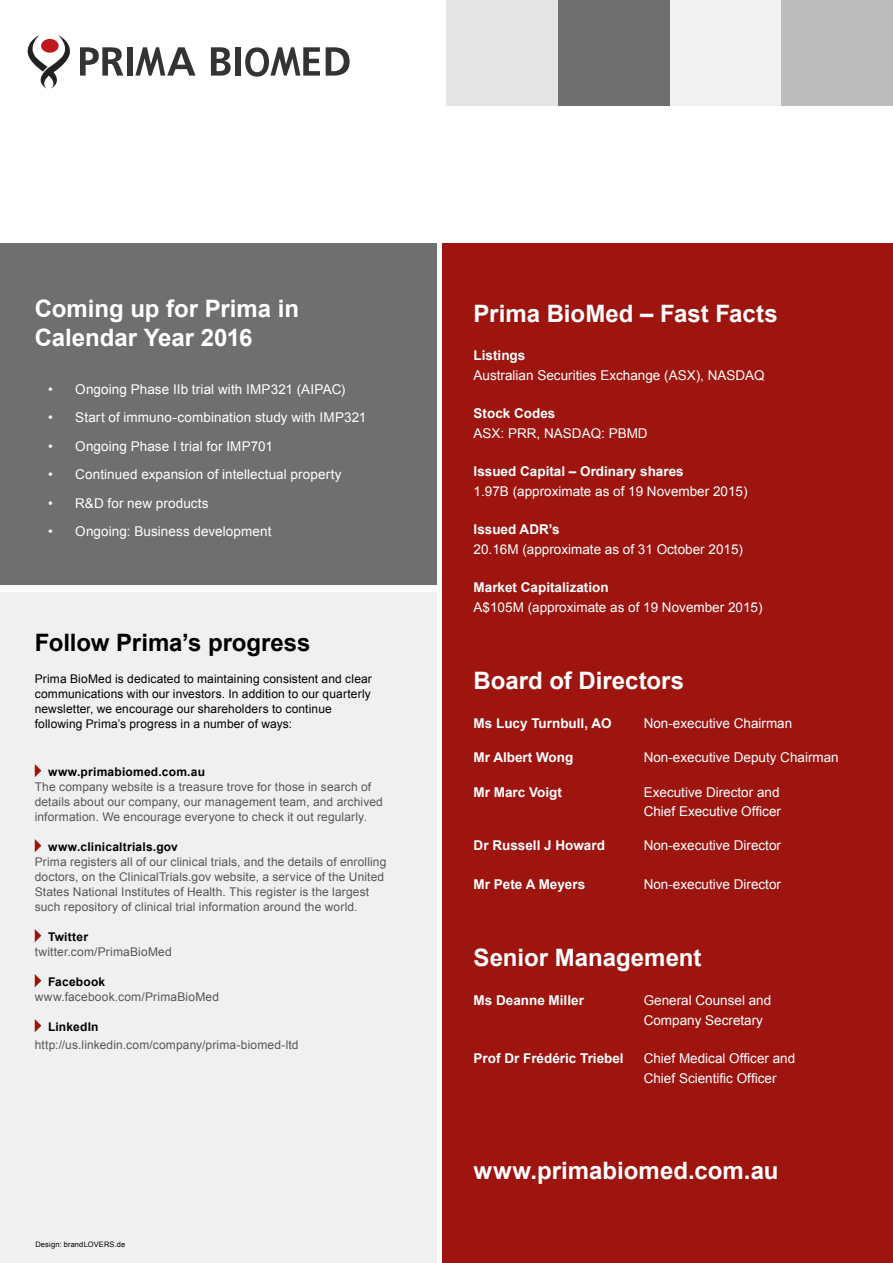
<style>
.page{position:relative;width:893px;height:1263px;background:#fff}
.page>*{position:absolute;margin:0;border:0;box-sizing:border-box;transform-origin:0 0}
.t1{font:700 24px/28.8px "Arial";color:#fff}
.t2{font:700 24px "Arial";color:#000}
.t3{font:13.5px/19.4px "Arial";color:#fff}
.t4{font:700 13.5px "Arial";color:#fff}
.t5{font:12px/15px "Arial";letter-spacing:.01em;color:#575756}
.t6{font:12px/15px "Arial";letter-spacing:.01em;color:#000}
.t7{font:700 12px "Arial";letter-spacing:.02em;color:#000}
.t8{font:7.5px "Arial";letter-spacing:.02em;color:#000}
</style>
<div class="page">
<div style="left:0;top:592px;width:436px;height:671px;background:#f0f0f0"></div>
<div style="left:443px;top:243px;width:450px;height:1020px;background:#9e1510"></div>
<svg style="left:35px;top:764px;width:6px;height:13px"></svg>
<svg style="left:35px;top:839px;width:6px;height:13px"></svg>
<svg style="left:35px;top:929px;width:6px;height:13px"></svg>
<svg style="left:35px;top:974px;width:6px;height:13px"></svg>
<svg style="left:35px;top:1019px;width:6px;height:13px"></svg>
<div style="left:0;top:243px;width:436px;height:342px;background:#706f6f"></div>
<div style="left:670px;top:0;width:111px;height:105px;background:#f2f2f2"></div>
<div style="left:558px;top:0;width:112px;height:105px;background:#706f6f"></div>
<div style="left:446px;top:0;width:112px;height:105px;background:#e5e5e5"></div>
<div style="left:781px;top:0;width:112px;height:105px;background:#bcbcbc"></div>
<svg style="left:28px;top:35px;width:42px;height:54px"></svg>
<svg style="left:80px;top:47px;width:43px;height:29px"></svg>
<div style="left:127px;top:47px;width:6px;height:29px;background:#333334"></div>
<svg style="left:135px;top:47px;width:61px;height:29px"></svg>
<svg style="left:211px;top:47px;width:20px;height:29px"></svg>
<div style="left:235px;top:47px;width:6px;height:29px;background:#333334"></div>
<svg style="left:326px;top:47px;width:24px;height:29px"></svg>
<svg style="left:245px;top:47px;width:75px;height:30px"></svg>
<h1 class="t1" style="left:35px;top:295px;width:266px">Coming up for Prima in<br>Calendar Year 2016</h1>
<p class="t3" style="left:48px;top:379px;width:299px">• Ongoing Phase IIb trial with IMP321 (AIPAC)</p>
<p class="t3" style="left:48px;top:408px;width:320px">• Start of immuno-combination study with IMP321</p>
<p class="t3" style="left:48px;top:436px;width:226px">• Ongoing Phase I trial for IMP701</p>
<p class="t3" style="left:48px;top:465px;width:295px">• Continued expansion of intellectual property</p>
<p class="t3" style="left:48px;top:493px;width:162px">• R&amp;D for new products</p>
<p class="t3" style="left:48px;top:522px;width:225px">• Ongoing: Business development</p>
<h1 class="t2" style="left:35px;top:627px;width:277px">Follow Prima’s progress</h1>
<p class="t6" style="left:35px;top:672px;width:339px">Prima BioMed is dedicated to maintaining consistent and clear communications with our investors. In addition to our quarterly newsletter, we encourage our shareholders to continue following Prima’s progress in a number of ways:</p>
<p class="t7" style="left:48px;top:763px;width:159px">www.primabiomed.com.au</p>
<p class="t5" style="left:35px;top:779px;width:350px">The company website is a treasure trove for those in search of details about our company, our management team, and archived information. We encourage everyone to check it out regularly.</p>
<p class="t7" style="left:48px;top:838px;width:131px">www.clinicaltrials.gov</p>
<p class="t5" style="left:35px;top:854px;width:353px">Prima registers all of our clinical trials, and the details of enrolling doctors, on the ClinicalTrials.gov website, a service of the United States National Institutes of Health. This register is the largest such repository of clinical trial information around the world.</p>
<p class="t7" style="left:48px;top:928px;width:42px">Twitter</p>
<p class="t5" style="left:35px;top:944px;width:139px">twitter.com/PrimaBioMed</p>
<p class="t7" style="left:48px;top:973px;width:59px">Facebook</p>
<p class="t5" style="left:35px;top:989px;width:186px">www.facebook.com/PrimaBioMed</p>
<p class="t7" style="left:48px;top:1018px;width:52px">LinkedIn</p>
<p class="t5" style="left:35px;top:1037px;width:265px">http://us.linkedin.com/company/prima-biomed-ltd</p>
<p class="t8" style="left:35px;top:1239px;width:91px">Design: brandLOVERS.de</p>
<h1 class="t1" style="left:474px;top:299px;width:306px">Prima BioMed – Fast Facts</h1>
<p class="t4" style="left:474px;top:346px;width:53px">Listings</p>
<p class="t3" style="left:474px;top:365px;width:293px">Australian Securities Exchange (ASX), NASDAQ</p>
<p class="t4" style="left:474px;top:404px;width:83px">Stock Codes</p>
<p class="t3" style="left:474px;top:423px;width:176px">ASX: PRR, NASDAQ: PBMD</p>
<p class="t4" style="left:474px;top:463px;width:212px">Issued Capital – Ordinary shares</p>
<p class="t3" style="left:474px;top:481px;width:275px">1.97B (approximate as of 19 November 2015)</p>
<p class="t4" style="left:474px;top:521px;width:88px">Issued ADR’s</p>
<p class="t3" style="left:474px;top:539px;width:271px">20.16M (approximate as of 31 October 2015)</p>
<p class="t4" style="left:474px;top:579px;width:137px">Market Capitalization</p>
<p class="t3" style="left:474px;top:597px;width:290px">A$105M (approximate as of 19 November 2015)</p>
<h1 class="t1" style="left:474px;top:667px;width:212px">Board of Directors</h1>
<p class="t4" style="left:474px;top:714px;width:139px">Ms Lucy Turnbull, AO</p>
<p class="t3" style="left:644px;top:714px;width:150px">Non-executive Chairman</p>
<p class="t4" style="left:474px;top:748px;width:101px">Mr Albert Wong</p>
<p class="t3" style="left:644px;top:748px;width:197px">Non-executive Deputy Chairman</p>
<p class="t4" style="left:474px;top:783px;width:90px">Mr Marc Voigt</p>
<p class="t3" style="left:644px;top:782px;width:139px">Executive Director and<br>Chief Executive Officer</p>
<p class="t4" style="left:474px;top:836px;width:133px">Dr Russell J Howard</p>
<p class="t3" style="left:644px;top:836px;width:139px">Non-executive Director</p>
<p class="t4" style="left:474px;top:875px;width:113px">Mr Pete A Meyers</p>
<p class="t3" style="left:644px;top:875px;width:139px">Non-executive Director</p>
<h1 class="t1" style="left:474px;top:944px;width:229px">Senior Management</h1>
<p class="t4" style="left:474px;top:991px;width:112px">Ms Deanne Miller</p>
<p class="t3" style="left:644px;top:991px;width:129px">General Counsel and<br>Company Secretary</p>
<p class="t4" style="left:474px;top:1049px;width:152px">Prof Dr Frédéric Triebel</p>
<p class="t3" style="left:644px;top:1049px;width:153px">Chief Medical Officer and<br>Chief Scientific Officer</p>
<h1 class="t1" style="left:474px;top:1157px;width:306px">www.primabiomed.com.au</h1>
</div>
